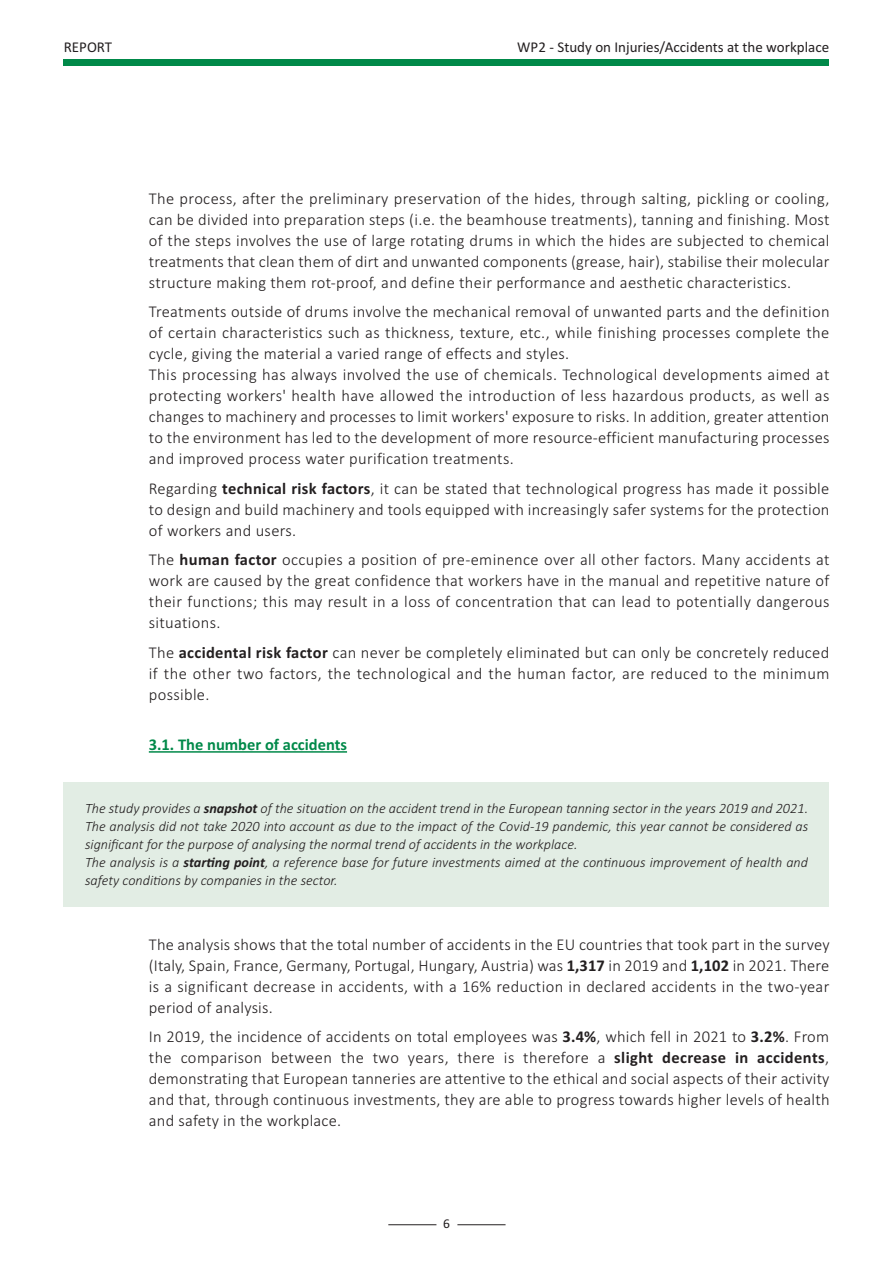
<style>
.page{position:relative;width:893px;height:1263px;background:#fff}
.page>*{position:absolute;margin:0;border:0;box-sizing:border-box;transform-origin:0 0}
.t1{font:300 16.5px/21px "Calibri";letter-spacing:.02em;color:#231f20;text-align:justify}
.t2{font:700 16.5px "Calibri";color:#008949}
.t3{font:15px "Calibri";color:#231f20}
.t4{font:italic 300 14.25px/18px "Calibri";color:#231f20}
.t5{font:13.5px "Calibri";color:#231f20}
.s1{font-weight:700}
</style>
<div class="page">
<div style="left:64px;top:783px;width:765px;height:124px;background:#e2ede4"></div>
<hr style="left:388px;top:1224px;width:48px;height:1px;background:#231f20">
<hr style="left:457px;top:1224px;width:49px;height:1px;background:#231f20">
<div style="left:64px;top:59px;width:765px;height:6px;background:#008949"></div>
<hr style="left:149px;top:751px;width:198px;height:2px;background:#008949">
<p class="t3" style="left:64px;top:38px;width:50px">REPORT</p>
<p class="t3" style="left:517px;top:38px;width:313px">WP2 ‐ Study on Injuries/Accidents at the workplace</p>
<p class="t1" style="left:149px;top:189px;width:682px">The process, after the preliminary preservation of the hides, through salting, pickling or cooling, can be divided into preparation steps (i.e. the beamhouse treatments), tanning and finishing. Most of the steps involves the use of large rotating drums in which the hides are subjected to chemical treatments that clean them of dirt and unwanted components (grease, hair), stabilise their molecular structure making them rot-proof, and define their performance and aesthetic characteristics.</p>
<p class="t1" style="left:149px;top:303px;width:682px;text-align:left">Treatments outside of drums involve the mechanical removal of unwanted parts and the definition of certain characteristics such as thickness, texture, etc., while finishing processes complete the cycle, giving the material a varied range of effects and styles.<br>This processing has always involved the use of chemicals. Technological developments aimed at protecting workers' health have allowed the introduction of less hazardous products, as well as changes to machinery and processes to limit workers' exposure to risks. In addition, greater attention to the environment has led to the development of more resource-efficient manufacturing processes and improved process water purification treatments.</p>
<p class="t1" style="left:149px;top:479px;width:682px">Regarding <span class="s1">technical risk factors</span>, it can be stated that technological progress has made it possible to design and build machinery and tools equipped with increasingly safer systems for the protection of workers and users.</p>
<p class="t1" style="left:149px;top:551px;width:682px">The <span class="s1">human factor</span> occupies a position of pre-eminence over all other factors. Many accidents at work are caused by the great confidence that workers have in the manual and repetitive nature of their functions; this may result in a loss of concentration that can lead to potentially dangerous situations.</p>
<p class="t1" style="left:149px;top:643px;width:682px">The <span class="s1">accidental risk factor</span> can never be completely eliminated but can only be concretely reduced if the other two factors, the technological and the human factor, are reduced to the minimum possible.</p>
<p class="t2" style="left:149px;top:739px;width:200px">3.1. The number of accidents</p>
<p class="t4" style="left:85px;top:800px;width:725px">The study provides a <span class="s1">snapshot</span> of the situation on the accident trend in the European tanning sector in the years 2019 and 2021.<br>The analysis did not take 2020 into account as due to the impact of the Covid-19 pandemic, this year cannot be considered as significant for the purpose of analysing the normal trend of accidents in the workplace.<br>The analysis is a <span class="s1">starting point</span>, a reference base for future investments aimed at the continuous improvement of health and safety conditions by companies in the sector.</p>
<p class="t1" style="left:149px;top:935px;width:682px">The analysis shows that the total number of accidents in the EU countries that took part in the survey (Italy, Spain, France, Germany, Portugal, Hungary, Austria) was <span class="s1">1,317</span> in 2019 and <span class="s1">1,102</span> in 2021. There is a significant decrease in accidents, with a 16% reduction in declared accidents in the two-year period of analysis.</p>
<p class="t1" style="left:149px;top:1028px;width:682px">In 2019, the incidence of accidents on total employees was <span class="s1">3.4%</span>, which fell in 2021 to <span class="s1">3.2%</span>. From the comparison between the two years, there is therefore a <span class="s1">slight decrease in accidents</span>, demonstrating that European tanneries are attentive to the ethical and social aspects of their activity and that, through continuous investments, they are able to progress towards higher levels of health and safety in the workplace.</p>
<p class="t5" style="left:443px;top:1216px;width:8px">6</p>
</div>
